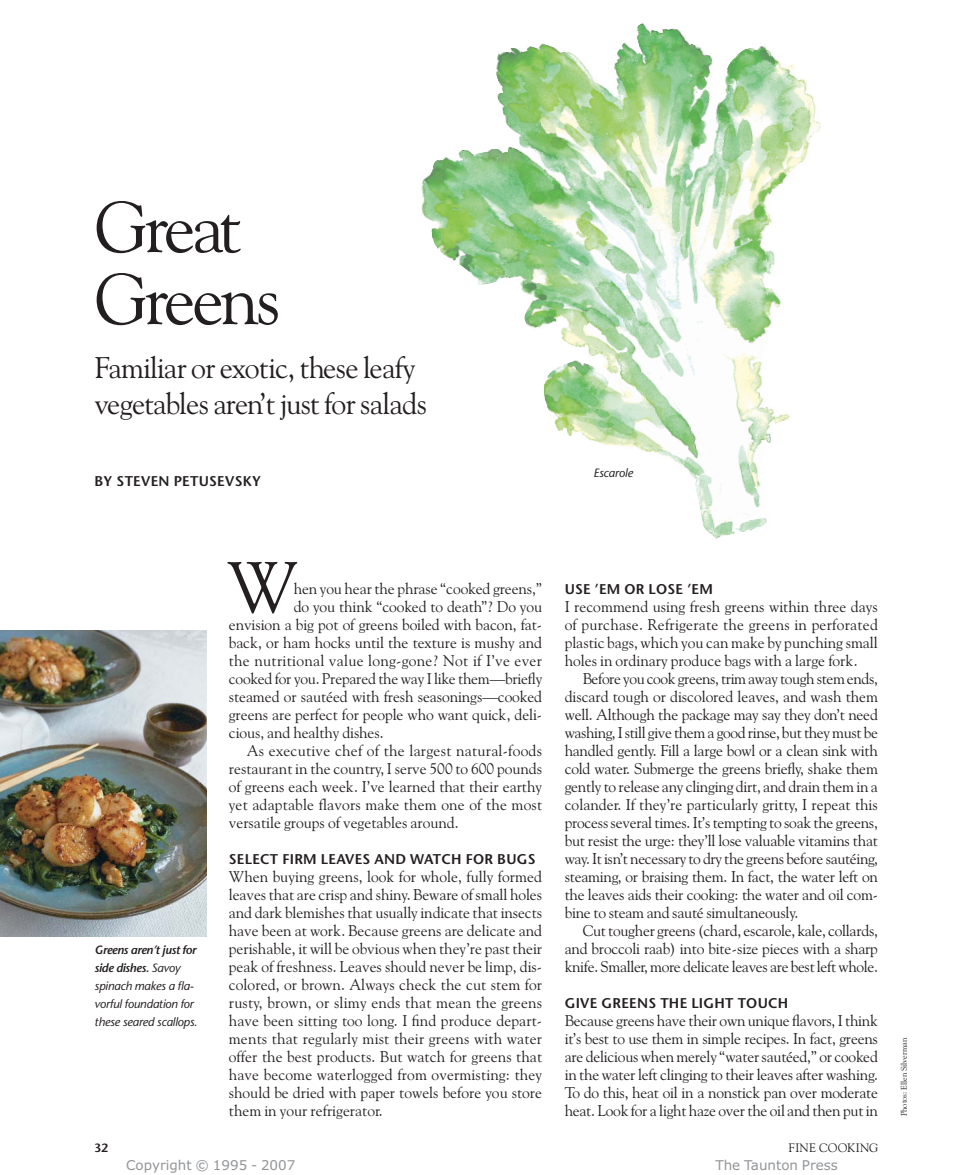
<style>
.page{position:relative;width:959px;height:1175px;background:#fff}
.page>*{position:absolute;margin:0;border:0;box-sizing:border-box;transform-origin:0 0}
.t1{font:72px/72px "Goudy Old Style BT";letter-spacing:-.055em;color:#231f20}
.t2{font:30px/36px "Goudy Old Style BT";letter-spacing:-.025em;color:#231f20}
.t3{font:15.6px/18px "Goudy Old Style BT";letter-spacing:-.005em;color:#231f20;text-align:justify}
.t4{font:15.6px "Goudy Old Style BT";letter-spacing:.02em;color:#231f20}
.t5{font:15.6px "Goudy Old Style BT";letter-spacing:.015em;color:#231f20}
.t6{font:600 14.1px "Stone Sans";letter-spacing:.015em;color:#231f20}
.t7{font:13.5px "Verdana";color:#939598}
.t8{font:12.3px "Goudy Old Style BT";letter-spacing:.025em;color:#231f20}
.t9{font:italic 12px/18px "Stone Sans";letter-spacing:-.015em;color:#231f20}
.t10{font:600 12px "Stone Sans";color:#231f20}
.t11{font:8.25px "Goudy Old Style BT";color:#231f20}
.s1{font-weight:600}
</style>
<div class="page">
<img style="left:421px;top:23px;width:400px;height:516px">
<img style="left:0;top:630px;width:206px;height:306px">
<h1 class="t1" style="left:94px;top:194px;width:188px">Great<br>Greens</h1>
<h2 class="t2" style="left:94px;top:351px;width:334px">Familiar or exotic, these leafy vegetables aren’t just for salads</h2>
<p class="t6" style="left:94px;top:476px;width:168px">BY STEVEN PETUSEVSKY</p>
<p class="t9" style="left:593px;top:465px;width:41px">Escarole</p>
<p class="t9" style="left:94px;top:942px;width:105px"><span class="s1">Greens aren’t just for side dishes.</span> Savoy spinach makes a fla&shy;vorful foundation for these seared scallops.</p>
<h1 class="t1" style="left:227px;top:554px;width:73px">W</h1>
<p class="t3" style="left:294px;top:580px;width:250px">hen you hear the phrase “cooked greens,”</p>
<p class="t3" style="left:294px;top:598px;width:250px">do you think “cooked to death”? Do you</p>
<p class="t3" style="left:229px;top:616px;width:315px">envision a big pot of greens boiled with bacon, fat-</p>
<p class="t3" style="left:229px;top:634px;width:315px">back, or ham hocks until the texture is mushy and</p>
<p class="t4" style="left:229px;top:653px;width:315px">the nutritional value long-gone? Not if I’ve ever</p>
<p class="t3" style="left:229px;top:670px;width:315px">cooked for you. Prepared the way I like them—briefly</p>
<p class="t3" style="left:229px;top:688px;width:315px">steamed or sautéed with fresh seasonings—cooked</p>
<p class="t3" style="left:229px;top:706px;width:315px">greens are perfect for people who want quick, deli-</p>
<p class="t3" style="left:229px;top:724px;width:156px">cious, and healthy dishes.</p>
<p class="t5" style="left:247px;top:743px;width:297px">As executive chef of the largest natural-foods</p>
<p class="t3" style="left:229px;top:760px;width:315px">restaurant in the country, I serve 500 to 600 pounds</p>
<p class="t3" style="left:229px;top:778px;width:315px">of greens each week. I’ve learned that their earthy</p>
<p class="t3" style="left:229px;top:796px;width:315px">yet adaptable flavors make them one of the most</p>
<p class="t3" style="left:229px;top:814px;width:231px">versatile groups of vegetables around.</p>
<p class="t6" style="left:229px;top:854px;width:308px">SELECT FIRM LEAVES AND WATCH FOR BUGS</p>
<p class="t3" style="left:229px;top:868px;width:315px">When buying greens, look for whole, fully formed leaves that are crisp and shiny. Beware of small holes and dark blemishes that usually indicate that insects have been at work. Because greens are delicate and perishable, it will be obvious when they’re past their peak of freshness. Leaves should never be limp, dis&shy;colored, or brown. Always check the cut stem for rusty, brown, or slimy ends that mean the greens have been sitting too long. I find produce depart&shy;ments that regularly mist their greens with water offer the best products. But watch for greens that have become waterlogged from overmisting: they should be dried with paper towels before you store them in your refrigerator.</p>
<p class="t6" style="left:564px;top:584px;width:150px">USE ’EM OR LOSE ’EM</p>
<p class="t3" style="left:564px;top:598px;width:315px">I recommend using fresh greens within three days of purchase. Refrigerate the greens in perforated plastic bags, which you can make by punching small holes in ordinary produce bags with a large fork.</p>
<p class="t3" style="left:564px;top:670px;width:315px;text-indent:18px">Before you cook greens, trim away tough stem ends, discard tough or discolored leaves, and wash them well. Although the package may say they don’t need washing, I still give them a good rinse, but they must be handled gently. Fill a large bowl or a clean sink with cold water. Submerge the greens briefly, shake them gently to release any clinging dirt, and drain them in a colander. If they’re particularly gritty, I repeat this process several times. It’s tempting to soak the greens, but resist the urge: they’ll lose valuable vitamins that way. It isn’t necessary to dry the greens before sautéing, steaming, or braising them. In fact, the water left on the leaves aids their cooking: the water and oil com&shy;bine to steam and sauté simultaneously.</p>
<p class="t3" style="left:564px;top:922px;width:315px;text-indent:18px">Cut tougher greens (chard, escarole, kale, collards, and broccoli raab) into bite-size pieces with a sharp knife. Smaller, more delicate leaves are best left whole.</p>
<p class="t6" style="left:564px;top:998px;width:225px">GIVE GREENS THE LIGHT TOUCH</p>
<p class="t3" style="left:564px;top:1012px;width:315px">Because greens have their own unique flavors, I think it’s best to use them in simple recipes. In fact, greens are delicious when merely “water sautéed,” or cooked in the water left clinging to their leaves after washing.<br>To do this, heat oil in a nonstick pan over moderate heat. Look for a light haze over the oil and then put in</p>
<p class="t10" style="left:94px;top:1143px;width:15px">32</p>
<p class="t8" style="left:788px;top:1142px;width:91px">FINE COOKING</p>
<p class="t7" style="left:126px;top:1160px;width:171px">Copyright © 1995 - 2007</p>
<p class="t7" style="left:715px;top:1160px;width:124px">The Taunton Press</p>
<p class="t11" style="left:899px;top:1116px;width:80px;rotate:-90deg">Photos: Ellen Silverman</p>
</div>
